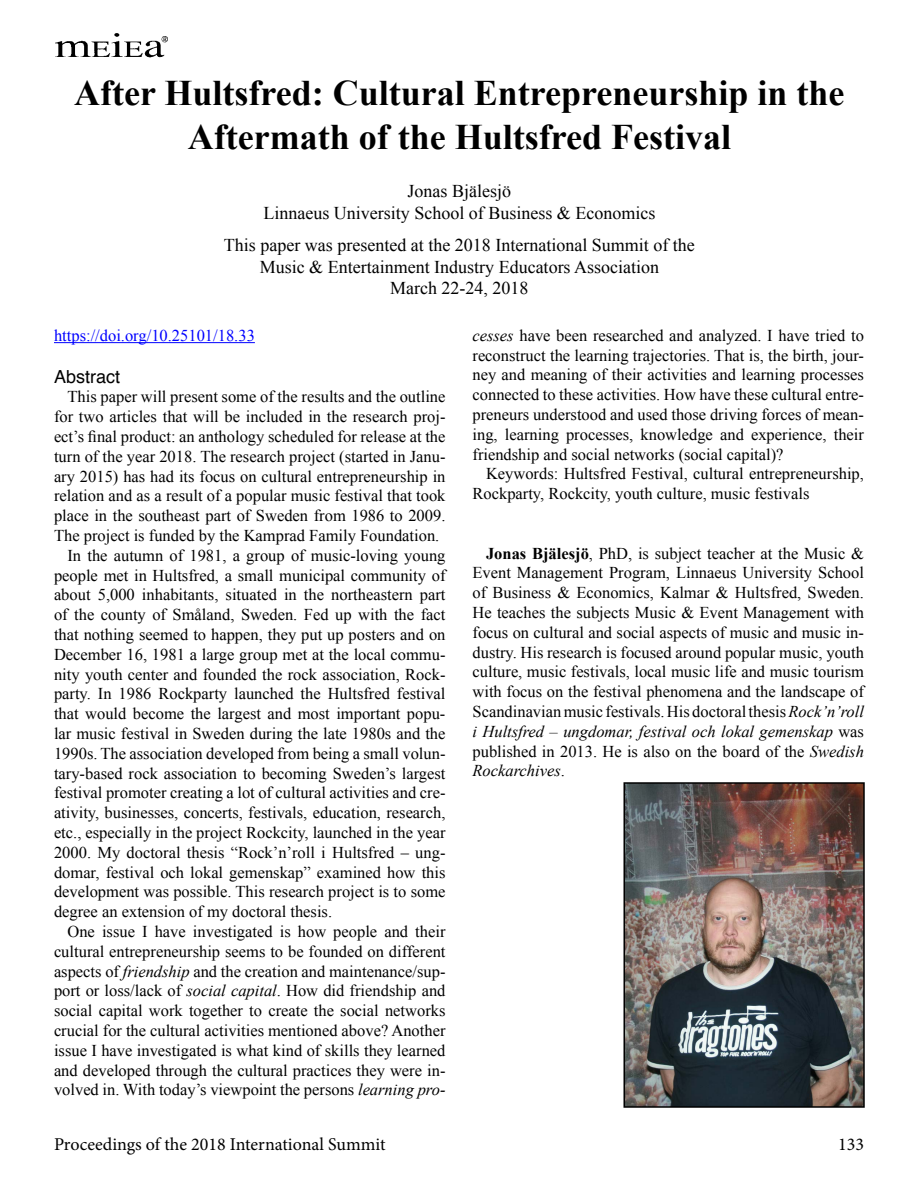
<style>
.page{position:relative;width:918px;height:1188px;background:#fff}
.page>*{position:absolute;margin:0;border:0;box-sizing:border-box;transform-origin:0 0}
.t1{font:700 36px/43.2px "Times New Roman";color:#000;text-align:center}
.t2{font:18px/21.6px "Times New Roman";color:#000;text-align:center}
.t3{font:18px "Minion Pro";color:#000}
.t4{font:18px "Helvetica";color:#000}
.t5{font:16.5px/19.8px "Times New Roman";color:#000;text-align:justify}
.t6{font:16.5px "Times New Roman";color:#00f}
.s1{font-style:italic}
.s2{font-weight:700}
</style>
<div class="page">
<hr style="left:54px;top:342px;width:201px;height:1px;background:#00f">
<img style="left:626px;top:785px;width:236px;height:320px">
<div style="left:623px;top:782px;width:242px;height:326px;border:2px solid #000"></div>
<img style="left:55px;top:33px;width:113px;height:25px">
<h1 class="t1" style="left:74px;top:71px;width:772px">After Hultsfred: Cultural Entrepreneurship in the<br>Aftermath of the Hultsfred Festival</h1>
<p class="t2" style="left:263px;top:180px;width:393px">Jonas Bjälesjö<br>Linnaeus University School of Business &amp; Economics</p>
<p class="t2" style="left:224px;top:234px;width:472px">This paper was presented at the 2018 International Summit of the<br>Music &amp; Entertainment Industry Educators Association<br>March 22-24, 2018</p>
<p class="t6" style="left:54px;top:324px;width:202px">https://doi.org/10.25101/18.33</p>
<p class="t4" style="left:54px;top:362px;width:68px">Abstract</p>
<p class="t5" style="left:68px;top:387px;width:380px">This paper will present some of the results and the outline</p>
<p class="t5" style="left:54px;top:407px;width:393px">for two articles that will be included in the research proj-</p>
<p class="t5" style="left:54px;top:426px;width:393px">ect’s final product: an anthology scheduled for release at the</p>
<p class="t5" style="left:54px;top:446px;width:393px">turn of the year 2018. The research project (started in Janu-</p>
<p class="t5" style="left:54px;top:466px;width:393px">ary 2015) has had its focus on cultural entrepreneurship in</p>
<p class="t5" style="left:54px;top:486px;width:393px">relation and as a result of a popular music festival that took</p>
<p class="t5" style="left:54px;top:506px;width:393px">place in the southeast part of Sweden from 1986 to 2009.</p>
<p class="t5" style="left:54px;top:525px;width:387px">The project is funded by the Kamprad Family Foundation.</p>
<p class="t5" style="left:68px;top:545px;width:380px">In the autumn of 1981, a group of music-loving young</p>
<p class="t5" style="left:54px;top:565px;width:393px">people met in Hultsfred, a small municipal community of</p>
<p class="t5" style="left:54px;top:585px;width:393px">about 5,000 inhabitants, situated in the northeastern part</p>
<p class="t5" style="left:54px;top:605px;width:393px">of the county of Småland, Sweden. Fed up with the fact</p>
<p class="t5" style="left:54px;top:624px;width:393px">that nothing seemed to happen, they put up posters and on</p>
<p class="t5" style="left:54px;top:644px;width:393px">December 16, 1981 a large group met at the local commu-</p>
<p class="t5" style="left:54px;top:664px;width:393px">nity youth center and founded the rock association, Rock-</p>
<p class="t5" style="left:54px;top:684px;width:393px">party. In 1986 Rockparty launched the Hultsfred festival</p>
<p class="t5" style="left:54px;top:704px;width:393px">that would become the largest and most important popu-</p>
<p class="t5" style="left:54px;top:723px;width:393px">lar music festival in Sweden during the late 1980s and the</p>
<p class="t5" style="left:54px;top:743px;width:393px">1990s. The association developed from being a small volun-</p>
<p class="t5" style="left:54px;top:763px;width:393px">tary-based rock association to becoming Sweden’s largest</p>
<p class="t5" style="left:54px;top:783px;width:393px">festival promoter creating a lot of cultural activities and cre-</p>
<p class="t5" style="left:54px;top:803px;width:393px">ativity, businesses, concerts, festivals, education, research,</p>
<p class="t5" style="left:54px;top:822px;width:393px">etc., especially in the project Rockcity, launched in the year</p>
<p class="t5" style="left:54px;top:842px;width:393px">2000. My doctoral thesis “Rock’n’roll i Hultsfred – ung-</p>
<p class="t5" style="left:54px;top:862px;width:393px">domar, festival och lokal gemenskap” examined how this</p>
<p class="t5" style="left:54px;top:882px;width:393px">development was possible. This research project is to some</p>
<p class="t5" style="left:54px;top:902px;width:280px">degree an extension of my doctoral thesis.</p>
<p class="t5" style="left:67px;top:921px;width:380px">One issue I have investigated is how people and their</p>
<p class="t5" style="left:54px;top:941px;width:393px">cultural entrepreneurship seems to be founded on different</p>
<p class="t5" style="left:54px;top:961px;width:393px">aspects of <span class="s1">friendship</span> and the creation and maintenance/sup-</p>
<p class="t5" style="left:54px;top:981px;width:393px">port or loss/lack of <span class="s1">social capital</span>. How did friendship and</p>
<p class="t5" style="left:54px;top:1001px;width:393px">social capital work together to create the social networks</p>
<p class="t5" style="left:54px;top:1020px;width:393px">crucial for the cultural activities mentioned above? Another</p>
<p class="t5" style="left:54px;top:1040px;width:393px">issue I have investigated is what kind of skills they learned</p>
<p class="t5" style="left:54px;top:1060px;width:393px">and developed through the cultural practices they were in-</p>
<p class="t5" style="left:54px;top:1080px;width:393px">volved in. With today’s viewpoint the persons <span class="s1">learning pro-</span></p>
<p class="t5" style="left:473px;top:325px;width:393px"><span class="s1">cesses</span> have been researched and analyzed. I have tried to reconstruct the learning trajectories. That is, the birth, jour&shy;ney and meaning of their activities and learning processes connected to these activities. How have these cultural entre&shy;preneurs understood and used those driving forces of mean&shy;ing, learning processes, knowledge and experience, their friendship and social networks (social capital)?</p>
<p class="t5" style="left:473px;top:464px;width:393px;text-indent:13px">Keywords: Hultsfred Festival, cultural entrepreneurship,<br>Rockparty, Rockcity, youth culture, music festivals</p>
<p class="t5" style="left:473px;top:543px;width:393px;text-indent:13px"><span class="s2">Jonas Bjälesjö</span>, PhD, is subject teacher at the Music &amp; Event Management Program, Linnaeus University School of Business &amp; Economics, Kalmar &amp; Hultsfred, Sweden.<br>He teaches the subjects Music &amp; Event Management with focus on cultural and social aspects of music and music in&shy;dustry. His research is focused around popular music, youth culture, music festivals, local music life and music tourism with focus on the festival phenomena and the landscape of Scandinavian music festivals. His doctoral thesis <span class="s1">Rock’n’roll i Hultsfred – ungdomar, festival och lokal gemenskap</span> was published in 2013. He is also on the board of the <span class="s1">Swedish Rockarchives</span>.</p>
<p class="t3" style="left:54px;top:1132px;width:333px">Proceedings of the 2018 International Summit</p>
<p class="t3" style="left:838px;top:1132px;width:27px">133</p>
</div>
